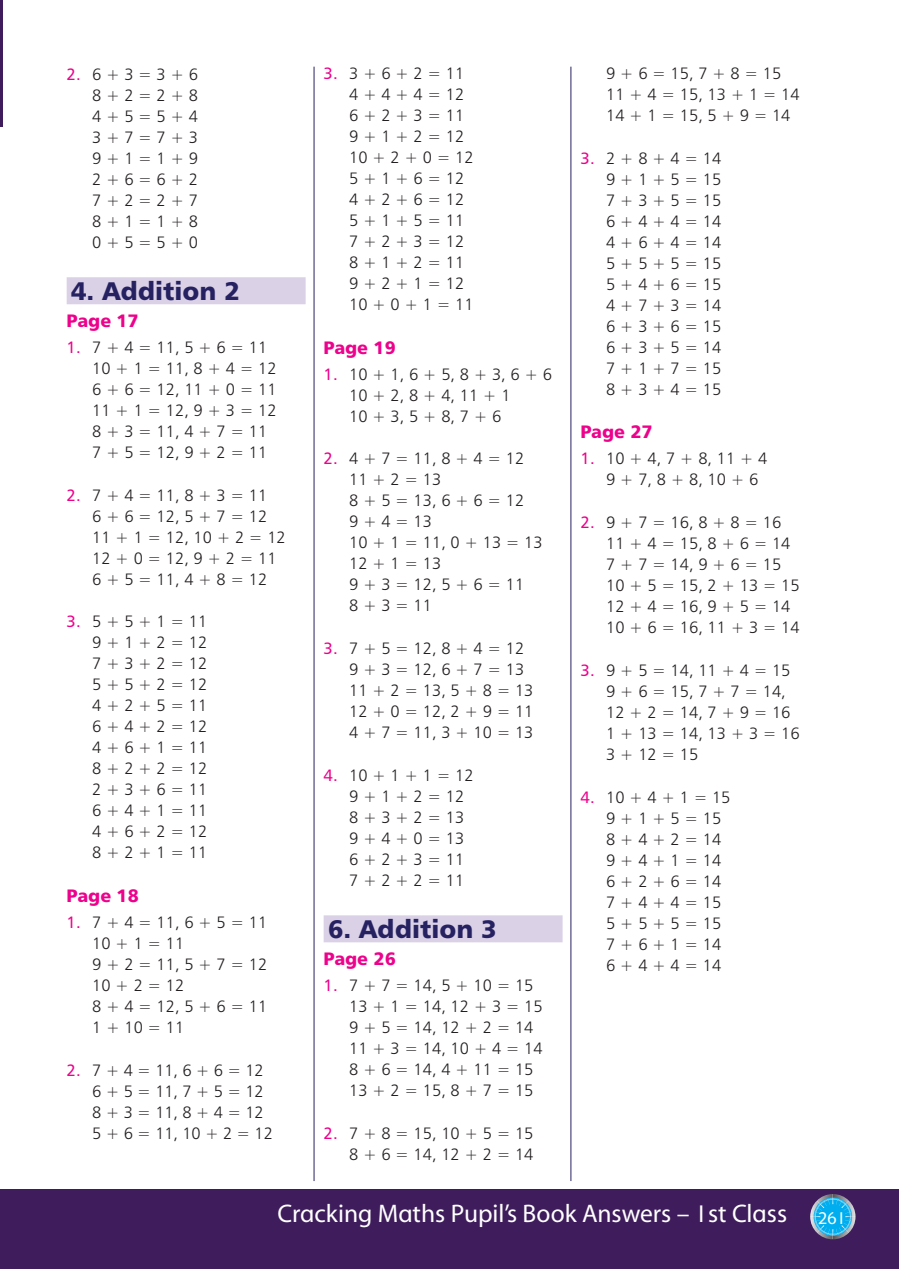
<style>
.page{position:relative;width:899px;height:1269px;background:#fff}
.page>*{position:absolute;margin:0;border:0;box-sizing:border-box;transform-origin:0 0}
.Folio{font:25.5px "GHI Myriad";color:#fff}
.Questions_heading{font:25.5px "Humanist 777 BT Black B";color:#262261}
.Page_no{font:18px "Humanist 777 BT Black B";color:#ed028c}
.t1{font:16.5px/21px "Humanist 777 BT Light B";color:#231f20}
.s1{font-family:"Humanist 777 BT Roman B";color:#ed028c}
</style>
<div class="page">
<div style="left:3px;top:1189px;width:896px;height:80px;background:#3f1d5c"></div>
<svg style="left:810px;top:1194px;width:45px;height:45px"></svg>
<hr style="left:0;top:1189px;width:2px;height:80px;background:#3f1d5c">
<hr style="left:0;top:0;width:2px;height:127px;background:#3f1d5c">
<div style="left:67px;top:277px;width:239px;height:27px;background:#dad1e7"></div>
<div style="left:324px;top:915px;width:238px;height:27px;background:#dad1e7"></div>
<hr style="left:314px;top:67px;width:1px;height:1114px;background:#262261">
<hr style="left:570px;top:67px;width:1px;height:1114px;background:#262261">
<p class="t1" style="left:67px;top:63px;width:133px"><span class="s1">2.</span> 6 + 3 = 3 + 6</p>
<p class="t1" style="left:92px;top:84px;width:107px">8 + 2 = 2 + 8</p>
<p class="t1" style="left:92px;top:105px;width:107px">4 + 5 = 5 + 4</p>
<p class="t1" style="left:92px;top:126px;width:107px">3 + 7 = 7 + 3</p>
<p class="t1" style="left:92px;top:147px;width:107px">9 + 1 = 1 + 9</p>
<p class="t1" style="left:92px;top:168px;width:107px">2 + 6 = 6 + 2</p>
<p class="t1" style="left:92px;top:189px;width:107px">7 + 2 = 2 + 7</p>
<p class="t1" style="left:92px;top:210px;width:107px">8 + 1 = 1 + 8</p>
<p class="t1" style="left:92px;top:231px;width:107px">0 + 5 = 5 + 0</p>
<p class="Questions_heading" style="left:71px;top:275px;width:171px">4. Addition 2</p>
<p class="Page_no" style="left:67px;top:309px;width:74px">Page 17</p>
<p class="t1" style="left:92px;top:336px;width:186px;text-indent:-26px"><span class="s1">1.</span> 7 + 4 = 11, 5 + 6 = 11<br>10 + 1 = 11, 8 + 4 = 12</p>
<p class="t1" style="left:92px;top:378px;width:186px">6 + 6 = 12, 11 + 0 = 11<br>11 + 1 = 12, 9 + 3 = 12</p>
<p class="t1" style="left:92px;top:420px;width:177px">8 + 3 = 11, 4 + 7 = 11<br>7 + 5 = 12, 9 + 2 = 11</p>
<p class="t1" style="left:92px;top:484px;width:195px;text-indent:-26px"><span class="s1">2.</span> 7 + 4 = 11, 8 + 3 = 11<br>6 + 6 = 12, 5 + 7 = 12<br>11 + 1 = 12, 10 + 2 = 12<br>12 + 0 = 12, 9 + 2 = 11<br>6 + 5 = 11, 4 + 8 = 12</p>
<p class="t1" style="left:92px;top:611px;width:117px;text-align:justify;text-indent:-26px"><span class="s1">3.</span> 5 + 5 + 1 = 11<br>9 + 1 + 2 = 12<br>7 + 3 + 2 = 12</p>
<p class="t1" style="left:92px;top:674px;width:117px">5 + 5 + 2 = 12</p>
<p class="t1" style="left:92px;top:695px;width:117px">4 + 2 + 5 = 11</p>
<p class="t1" style="left:92px;top:716px;width:117px">6 + 4 + 2 = 12</p>
<p class="t1" style="left:92px;top:737px;width:117px;text-align:justify">4 + 6 + 1 = 11<br>8 + 2 + 2 = 12<br>2 + 3 + 6 = 11</p>
<p class="t1" style="left:92px;top:800px;width:117px;text-align:justify">6 + 4 + 1 = 11<br>4 + 6 + 2 = 12<br>8 + 2 + 1 = 11</p>
<p class="Page_no" style="left:67px;top:884px;width:74px">Page 18</p>
<p class="t1" style="left:92px;top:911px;width:177px;text-indent:-26px"><span class="s1">1.</span> 7 + 4 = 11, 6 + 5 = 11<br>10 + 1 = 11</p>
<p class="t1" style="left:92px;top:953px;width:177px">9 + 2 = 11, 5 + 7 = 12<br>10 + 2 = 12</p>
<p class="t1" style="left:92px;top:995px;width:177px">8 + 4 = 12, 5 + 6 = 11<br>1 + 10 = 11</p>
<p class="t1" style="left:92px;top:1059px;width:182px;text-indent:-26px"><span class="s1">2.</span> 7 + 4 = 11, 6 + 6 = 12<br>6 + 5 = 11, 7 + 5 = 12<br>8 + 3 = 11, 8 + 4 = 12<br>5 + 6 = 11, 10 + 2 = 12</p>
<p class="t1" style="left:349px;top:63px;width:117px;text-align:justify;text-indent:-26px"><span class="s1">3.</span> 3 + 6 + 2 = 11<br>4 + 4 + 4 = 12<br>6 + 2 + 3 = 11</p>
<p class="t1" style="left:349px;top:126px;width:126px">9 + 1 + 2 = 12<br>10 + 2 + 0 = 12<br>5 + 1 + 6 = 12</p>
<p class="t1" style="left:349px;top:189px;width:117px;text-align:justify">4 + 2 + 6 = 12<br>5 + 1 + 5 = 11<br>7 + 2 + 3 = 12</p>
<p class="t1" style="left:349px;top:252px;width:126px">8 + 1 + 2 = 11<br>9 + 2 + 1 = 12<br>10 + 0 + 1 = 11</p>
<p class="Page_no" style="left:324px;top:336px;width:74px">Page 19</p>
<p class="t1" style="left:349px;top:363px;width:204px;text-indent:-26px"><span class="s1">1.</span> 10 + 1, 6 + 5, 8 + 3, 6 + 6<br>10 + 2, 8 + 4, 11 + 1<br>10 + 3, 5 + 8, 7 + 6</p>
<p class="t1" style="left:349px;top:448px;width:177px;text-indent:-26px"><span class="s1">2.</span> 4 + 7 = 11, 8 + 4 = 12<br>11 + 2 = 13</p>
<p class="t1" style="left:349px;top:490px;width:177px">8 + 5 = 13, 6 + 6 = 12<br>9 + 4 = 13</p>
<p class="t1" style="left:349px;top:532px;width:195px">10 + 1 = 11, 0 + 13 = 13<br>12 + 1 = 13</p>
<p class="t1" style="left:349px;top:574px;width:177px">9 + 3 = 12, 5 + 6 = 11<br>8 + 3 = 11</p>
<p class="t1" style="left:349px;top:638px;width:186px;text-indent:-26px"><span class="s1">3.</span> 7 + 5 = 12, 8 + 4 = 12<br>9 + 3 = 12, 6 + 7 = 13<br>11 + 2 = 13, 5 + 8 = 13<br>12 + 0 = 12, 2 + 9 = 11<br>4 + 7 = 11, 3 + 10 = 13</p>
<p class="t1" style="left:349px;top:764px;width:126px;text-indent:-26px"><span class="s1">4.</span> 10 + 1 + 1 = 12<br>9 + 1 + 2 = 12<br>8 + 3 + 2 = 13</p>
<p class="t1" style="left:349px;top:827px;width:117px;text-align:justify">9 + 4 + 0 = 13<br>6 + 2 + 3 = 11<br>7 + 2 + 2 = 11</p>
<p class="Questions_heading" style="left:328px;top:912px;width:171px">6. Addition 3</p>
<p class="Page_no" style="left:324px;top:947px;width:74px">Page 26</p>
<p class="t1" style="left:349px;top:974px;width:195px;text-indent:-26px"><span class="s1">1.</span> 7 + 7 = 14, 5 + 10 = 15<br>13 + 1 = 14, 12 + 3 = 15</p>
<p class="t1" style="left:349px;top:1016px;width:195px">9 + 5 = 14, 12 + 2 = 14<br>11 + 3 = 14, 10 + 4 = 14</p>
<p class="t1" style="left:349px;top:1058px;width:186px">8 + 6 = 14, 4 + 11 = 15<br>13 + 2 = 15, 8 + 7 = 15</p>
<p class="t1" style="left:324px;top:1122px;width:211px;text-align:right"><span class="s1">2.</span> 7 + 8 = 15, 10 + 5 = 15<br>8 + 6 = 14, 12 + 2 = 14</p>
<p class="t1" style="left:606px;top:63px;width:195px">9 + 6 = 15, 7 + 8 = 15<br>11 + 4 = 15, 13 + 1 = 14<br>14 + 1 = 15, 5 + 9 = 14</p>
<p class="t1" style="left:606px;top:147px;width:117px;text-align:justify;text-indent:-26px"><span class="s1">3.</span> 2 + 8 + 4 = 14<br>9 + 1 + 5 = 15<br>7 + 3 + 5 = 15</p>
<p class="t1" style="left:606px;top:210px;width:117px;text-align:justify">6 + 4 + 4 = 14<br>4 + 6 + 4 = 14<br>5 + 5 + 5 = 15</p>
<p class="t1" style="left:606px;top:273px;width:117px;text-align:justify">5 + 4 + 6 = 15<br>4 + 7 + 3 = 14<br>6 + 3 + 6 = 15</p>
<p class="t1" style="left:606px;top:336px;width:117px;text-align:justify">6 + 3 + 5 = 14<br>7 + 1 + 7 = 15<br>8 + 3 + 4 = 15</p>
<p class="Page_no" style="left:580px;top:420px;width:74px">Page 27</p>
<p class="t1" style="left:606px;top:448px;width:163px;text-indent:-26px"><span class="s1">1.</span> 10 + 4, 7 + 8, 11 + 4<br>9 + 7, 8 + 8, 10 + 6</p>
<p class="t1" style="left:606px;top:512px;width:186px;text-indent:-26px"><span class="s1">2.</span> 9 + 7 = 16, 8 + 8 = 16<br>11 + 4 = 15, 8 + 6 = 14</p>
<p class="t1" style="left:606px;top:554px;width:195px">7 + 7 = 14, 9 + 6 = 15<br>10 + 5 = 15, 2 + 13 = 15</p>
<p class="t1" style="left:606px;top:596px;width:195px">12 + 4 = 16, 9 + 5 = 14<br>10 + 6 = 16, 11 + 3 = 14</p>
<p class="t1" style="left:606px;top:659px;width:195px;text-indent:-26px"><span class="s1">3.</span> 9 + 5 = 14, 11 + 4 = 15<br>9 + 6 = 15, 7 + 7 = 14,<br>12 + 2 = 14, 7 + 9 = 16<br>1 + 13 = 14, 13 + 3 = 16<br>3 + 12 = 15</p>
<p class="t1" style="left:606px;top:786px;width:126px;text-indent:-26px"><span class="s1">4.</span> 10 + 4 + 1 = 15<br>9 + 1 + 5 = 15<br>8 + 4 + 2 = 14</p>
<p class="t1" style="left:606px;top:849px;width:117px;text-align:justify">9 + 4 + 1 = 14<br>6 + 2 + 6 = 14<br>7 + 4 + 4 = 15</p>
<p class="t1" style="left:606px;top:912px;width:117px;text-align:justify">5 + 5 + 5 = 15<br>7 + 6 + 1 = 14<br>6 + 4 + 4 = 14</p>
<p class="Folio" style="left:278px;top:1200px;width:570px">Cracking Maths Pupil’s Book Answers – 1st Class <sub>261</sub></p>
</div>
